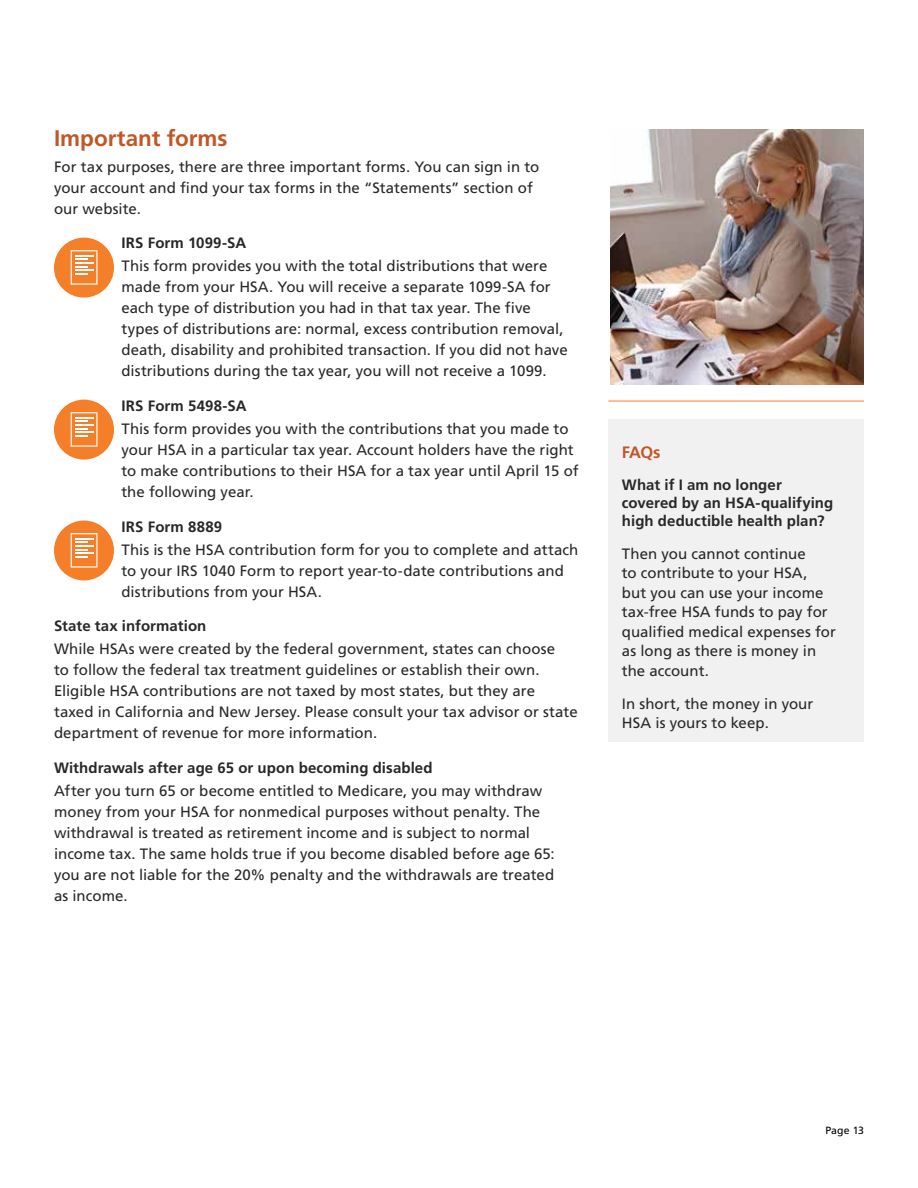
<style>
.page{position:relative;width:918px;height:1188px;background:#fff}
.page>*{position:absolute;margin:0;border:0;box-sizing:border-box;transform-origin:0 0}
.t1{font:700 22.5px "Frutiger LT Pro";letter-spacing:-.005em;color:#c15727}
.t2{font:700 16.5px "Frutiger LT Pro";color:#c15727}
.t3{font:15px/21px "Frutiger LT Pro";letter-spacing:.005em;color:#292829}
.t4{font:700 15px/18px "Frutiger LT Pro";letter-spacing:.005em;color:#292829}
.t5{font:10.5px "Frutiger LT Pro";letter-spacing:.015em;color:#000}
</style>
<div class="page">
<hr style="left:608px;top:401px;width:256px;height:1px;background:#f57e29">
<img style="left:610px;top:130px;width:254px;height:254px">
<div style="left:608px;top:419px;width:256px;height:323px;background:#f1f1f2"></div>
<div style="left:54px;top:238px;width:60px;height:60px;background:#f57e29;border-radius:50%"></div>
<svg style="left:71px;top:250px;width:27px;height:35px"></svg>
<div style="left:54px;top:400px;width:60px;height:60px;background:#f57e29;border-radius:50%"></div>
<svg style="left:71px;top:412px;width:27px;height:35px"></svg>
<div style="left:54px;top:520px;width:60px;height:60px;background:#f57e29;border-radius:50%"></div>
<svg style="left:71px;top:533px;width:27px;height:35px"></svg>
<h1 class="t1" style="left:54px;top:125px;width:175px">Important forms</h1>
<p class="t3" style="left:54px;top:156px;width:487px">For tax purposes, there are three important forms. You can sign in to your account and find your tax forms in the “Statements” section of our website.</p>
<p class="t4" style="left:122px;top:234px;width:126px">IRS Form 1099-SA</p>
<p class="t3" style="left:122px;top:256px;width:448px">This form provides you with the total distributions that were made from your HSA. You will receive a separate 1099-SA for each type of distribution you had in that tax year. The five types of distributions are: normal, excess contribution removal, death, disability and prohibited transaction. If you did not have distributions during the tax year, you will not receive a 1099.</p>
<p class="t4" style="left:122px;top:397px;width:127px">IRS Form 5498-SA</p>
<p class="t3" style="left:122px;top:418px;width:459px">This form provides you with the contributions that you made to your HSA in a particular tax year. Account holders have the right to make contributions to their HSA for a tax year until April 15 of the following year.</p>
<p class="t4" style="left:122px;top:517px;width:102px">IRS Form 8889</p>
<p class="t3" style="left:122px;top:539px;width:458px">This is the HSA contribution form for you to complete and attach to your IRS 1040 Form to report year-to-date contributions and distributions from your HSA.</p>
<p class="t4" style="left:54px;top:617px;width:154px">State tax information</p>
<p class="t3" style="left:54px;top:639px;width:525px">While HSAs were created by the federal government, states can choose<br>to follow the federal tax treatment guidelines or establish their own.<br>Eligible HSA contributions are not taxed by most states, but they are taxed in California and New Jersey. Please consult your tax advisor or state department of revenue for more information.</p>
<p class="t4" style="left:54px;top:759px;width:380px">Withdrawals after age 65 or upon becoming disabled</p>
<p class="t3" style="left:54px;top:780px;width:502px">After you turn 65 or become entitled to Medicare, you may withdraw money from your HSA for nonmedical purposes without penalty. The withdrawal is treated as retirement income and is subject to normal income tax. The same holds true if you become disabled before age 65: you are not liable for the 20% penalty and the withdrawals are treated as income.</p>
<p class="t2" style="left:622px;top:443px;width:40px">FAQs</p>
<p class="t4" style="left:622px;top:476px;width:213px">What if I am no longer covered by an HSA-qualifying high deductible health plan?</p>
<p class="t3" style="left:622px;top:544px;width:216px;line-height:19.5px">Then you cannot continue<br>to contribute to your HSA,<br>but you can use your income tax-free HSA funds to pay for qualified medical expenses for as long as there is money in the account.</p>
<p class="t3" style="left:622px;top:694px;width:193px;line-height:19.5px">In short, the money in your<br>HSA is yours to keep.</p>
<p class="t5" style="left:825px;top:1124px;width:40px">Page 13</p>
</div>
